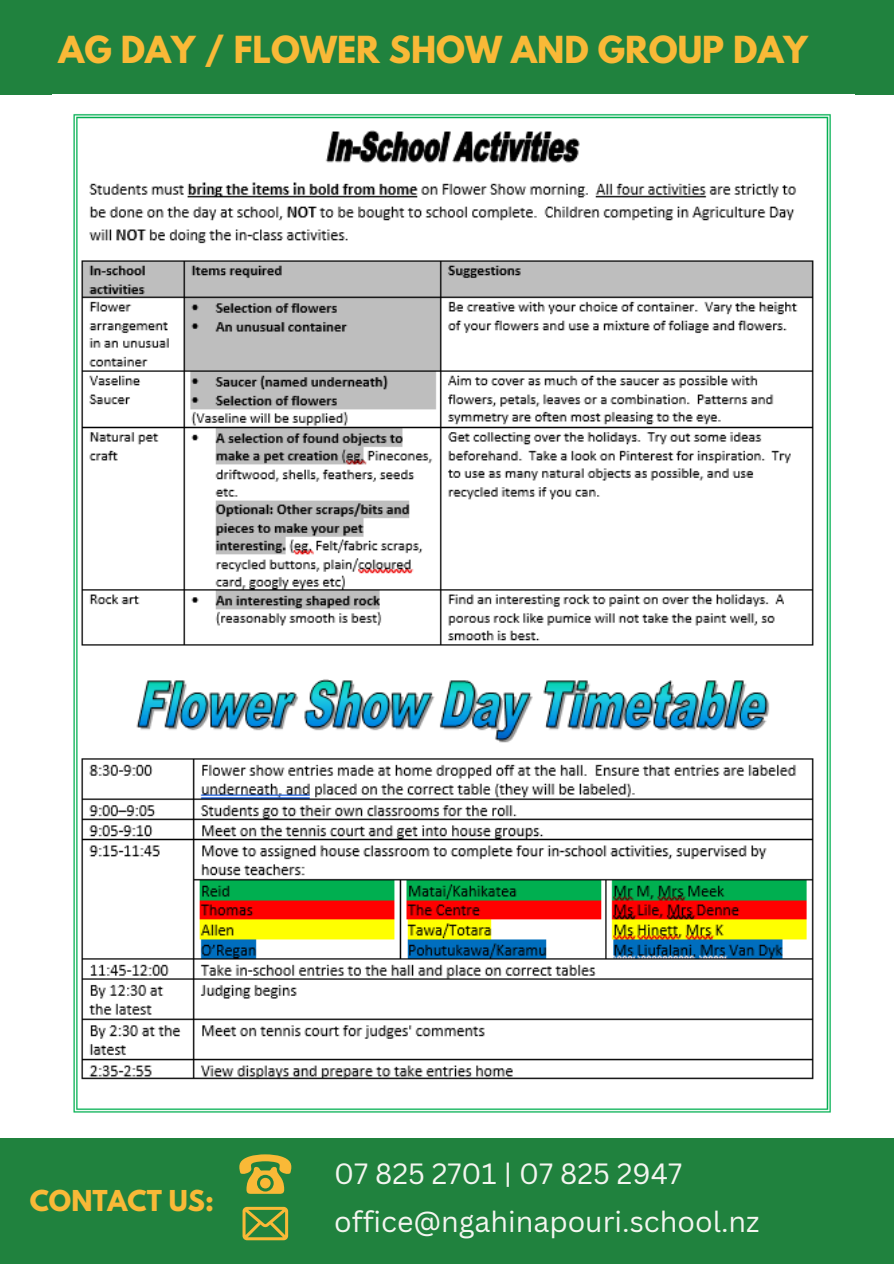
<style>
.page{position:relative;width:894px;height:1264px;background:#fff}
.page>*{position:absolute;margin:0;border:0;box-sizing:border-box;transform-origin:0 0}
.t1{font:700 33px "League Spartan";color:#f9b937}
.t2{font:28.5px "Canva Sans";color:#f4f5f0}
.t3{font:700 25.5px "League Spartan";color:#f9b937}
</style>
<div class="page">
<div style="left:0;top:0;width:893px;height:94px;background:#20823e"></div>
<div style="left:0;top:1137px;width:893px;height:126px;background:#20823e"></div>
<svg style="left:239px;top:1154px;width:53px;height:39px"></svg>
<svg style="left:242px;top:1206px;width:46px;height:34px"></svg>
<img style="left:73px;top:114px;width:758px;height:999px">
<p class="t1" style="left:59px;top:34px;width:750px">AG DAY / FLOWER SHOW AND GROUP DAY</p>
<p class="t3" style="left:30px;top:1188px;width:186px">CONTACT US:</p>
<p class="t2" style="left:334px;top:1153px;width:349px">07 825 2701 | 07 825 2947</p>
<p class="t2" style="left:334px;top:1201px;width:427px">office@ngahinapouri.school.nz</p>
</div>
